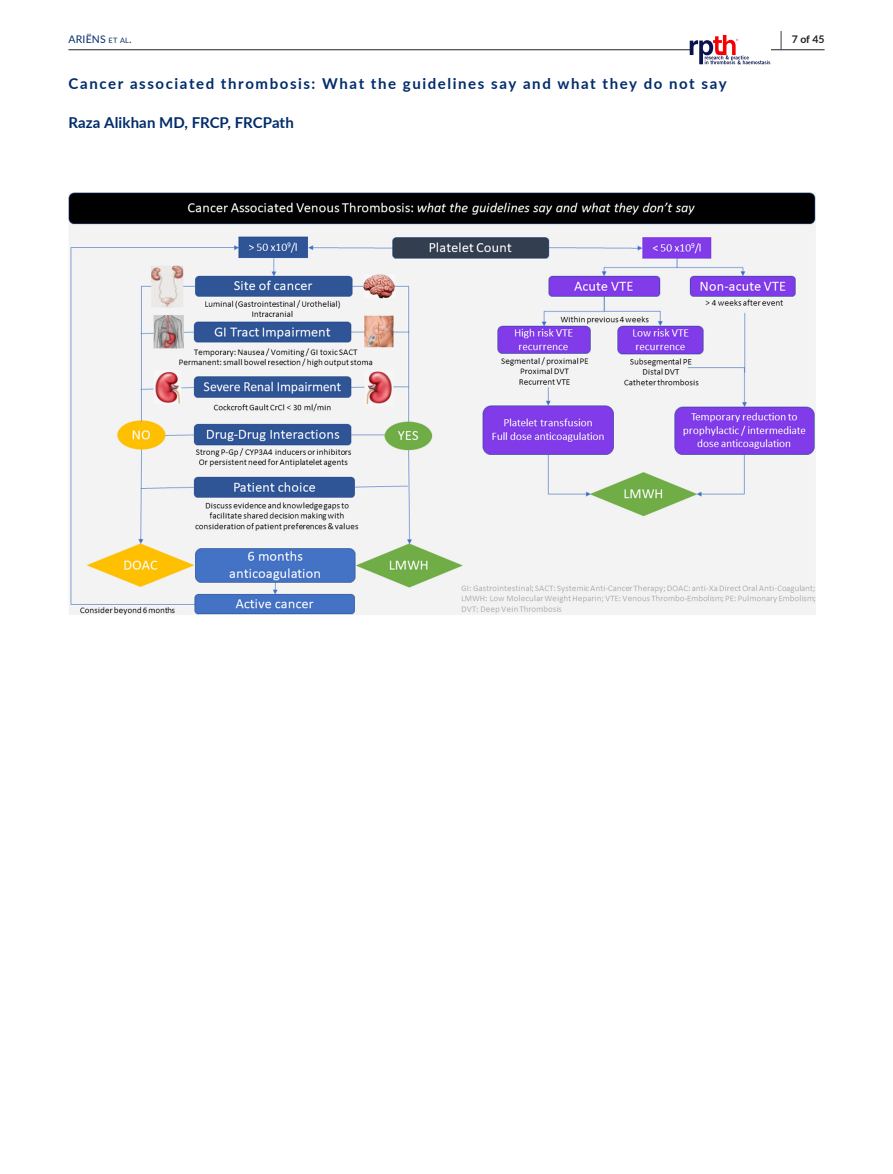
<style>
.page{position:relative;width:893px;height:1174px;background:#fff}
.page>*{position:absolute;margin:0;border:0;box-sizing:border-box;transform-origin:0 0}
.t1{font:700 15px "Lato";letter-spacing:.105em;color:#002c6b}
.t2{font:700 15px "Lato";letter-spacing:.005em;color:#002c6b}
.t3{font:10.5px "Lato";color:#002c6b}
.t4{font:700 10.5px "Lato";color:#231f20}
.s1{font-style:inherit}
.s2{font-size:7.35px}
.s3{font-size:19.5px}
</style>
<div class="page">
<hr style="left:68px;top:49px;width:756px;height:1px;background:#231f20">
<svg style="left:690px;top:35px;width:80px;height:29px"></svg>
<img style="left:68px;top:192px;width:748px;height:423px">
<p class="t3" style="left:68px;top:33px;width:65px">ARI<span class="s1">Ë</span>NS <span class="s2">et Al</span>.</p>
<p class="t4" style="left:780px;top:31px;width:46px"><span class="s3">|</span> 7 of 45</p>
<p class="t1" style="left:68px;top:77px;width:660px">Cancer associated thrombosis: What the guidelines say and what they do not say</p>
<p class="t2" style="left:68px;top:116px;width:227px">Raza Alikhan MD, FRCP, FRCPath</p>
</div>
